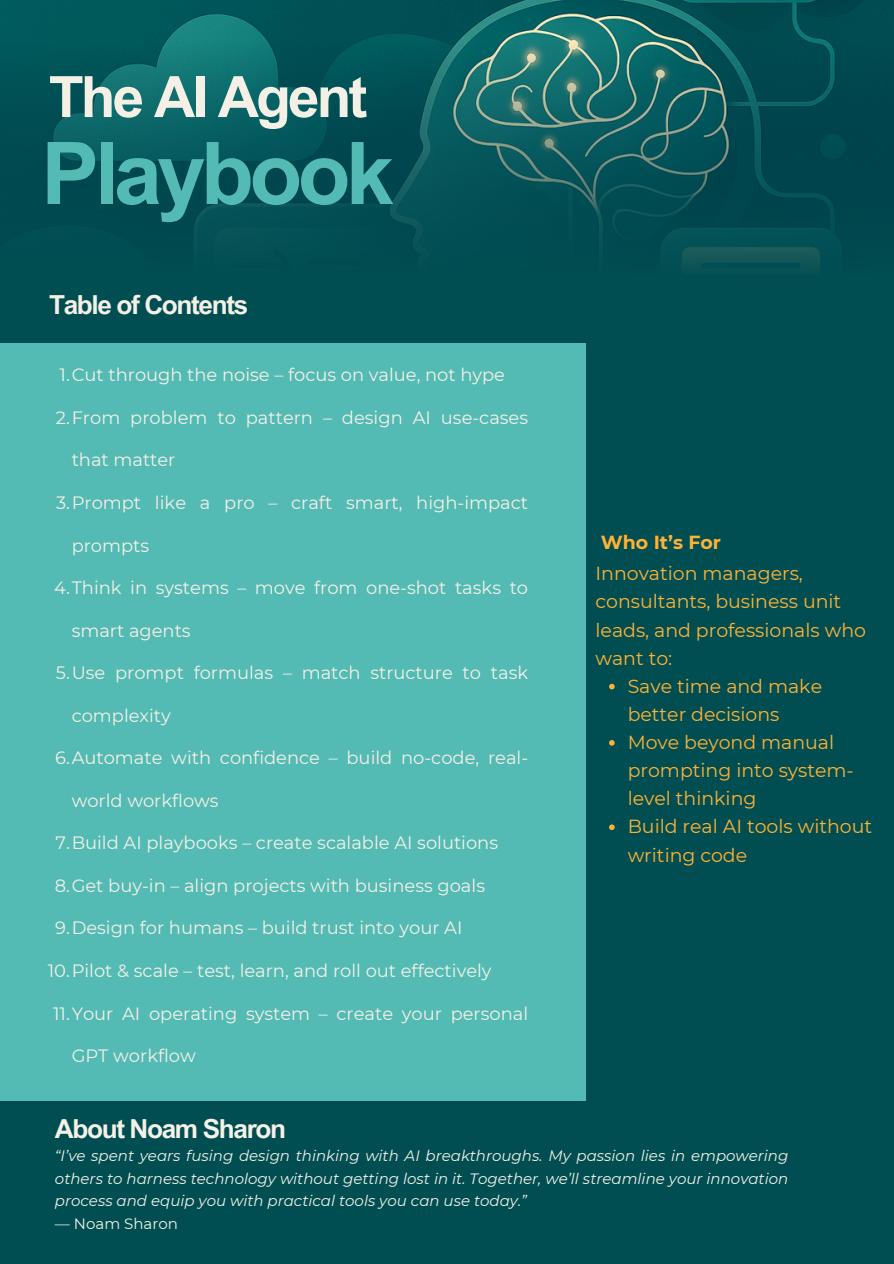
<style>
.page{position:relative;width:894px;height:1264px;background:#fff}
.page>*{position:absolute;margin:0;border:0;box-sizing:border-box;transform-origin:0 0}
.t1{font:700 86.55px "Arial MT Pro";letter-spacing:-.055em;color:#54bab4}
.t2{font:700 57px "Arial MT Pro";letter-spacing:-.055em;color:#f5f0e6}
.t3{font:700 26.25px "Arial MT Pro";letter-spacing:-.055em;color:#f5f1e7}
.t4{font:700 26.25px "Arial MT Pro";letter-spacing:-.055em;color:#f5f0e6}
.t5{font:18.9px/28.2px "Montserrat";color:#ffb236}
.t6{font:17.85px "Montserrat";color:#f5f1e7}
.t7{font:italic 15px/22.5px "Montserrat";color:#f5f1e7;text-align:justify}
.t8{font:15px "Montserrat";color:#f5f1e7}
.s1{font-weight:700}
</style>
<div class="page">
<div style="left:0;top:0;width:893px;height:1263px;background:#54bab4"></div>
<img style="left:0;top:0;width:893px;height:40px">
<div style="left:0;top:275px;width:893px;height:67px;background:#004e52"></div>
<svg style="left:0;top:40px;width:893px;height:235px;background:#075559"></svg>
<div style="left:0;top:1101px;width:893px;height:162px;background:#004e52"></div>
<div style="left:586px;top:332px;width:307px;height:784px;background:#004e52"></div>
<svg style="left:609px;top:683px;width:5px;height:6px"></svg>
<svg style="left:609px;top:740px;width:5px;height:5px"></svg>
<svg style="left:609px;top:824px;width:5px;height:6px"></svg>
<p class="t2" style="left:49px;top:76px;width:320px">The AI Agent</p>
<p class="t1" style="left:41px;top:141px;width:354px">Playbook</p>
<p class="t4" style="left:49px;top:295px;width:201px">Table of Contents</p>
<h2 class="t6" style="left:60px;top:364px;width:447px">1.Cut through the noise – focus on value, not hype</h2>
<h1 class="t6" style="left:56px;top:406px;width:473px">2.From problem to pattern – design AI use-cases</h1>
<h1 class="t6" style="left:72px;top:449px;width:105px">that matter</h1>
<h3 class="t6" style="left:56px;top:491px;width:473px">3.Prompt like a pro – craft smart, high-impact</h3>
<h3 class="t6" style="left:72px;top:534px;width:79px">prompts</h3>
<h4 class="t6" style="left:54px;top:577px;width:475px">4.Think in systems – move from one-shot tasks to</h4>
<h4 class="t6" style="left:72px;top:619px;width:120px">smart agents</h4>
<p class="t6" style="left:56px;top:662px;width:473px">5.Use prompt formulas – match structure to task</p>
<p class="t6" style="left:72px;top:704px;width:101px">complexity</p>
<p class="t6" style="left:55px;top:747px;width:474px">6.Automate with confidence – build no-code, real-</p>
<p class="t6" style="left:72px;top:789px;width:148px">world workflows</p>
<p class="t6" style="left:56px;top:832px;width:444px">7.Build AI playbooks – create scalable AI solutions</p>
<p class="t6" style="left:55px;top:874px;width:432px">8.Get buy-in – align projects with business goals</p>
<p class="t6" style="left:55px;top:917px;width:408px">9.Design for humans – build trust into your AI</p>
<p class="t6" style="left:48px;top:959px;width:445px">10.Pilot &amp; scale – test, learn, and roll out effectively</p>
<p class="t6" style="left:53px;top:1002px;width:476px">11.Your AI operating system – create your personal</p>
<p class="t6" style="left:72px;top:1044px;width:126px">GPT workflow</p>
<p class="t3" style="left:55px;top:1118px;width:233px">About Noam Sharon</p>
<p class="t5" style="left:595px;top:526px;width:209px;line-height:31.5px"><span class="s1">Who It’s For<br></span>Innovation managers,</p>
<p class="t5" style="left:595px;top:587px;width:272px">consultants, business unit leads, and professionals who want to:</p>
<p class="t5" style="left:627px;top:672px;width:196px">Save time and make better decisions</p>
<p class="t5" style="left:627px;top:728px;width:227px">Move beyond manual prompting into system&shy;level thinking</p>
<h3 class="t5" style="left:627px;top:812px;width:246px">Build real AI tools without writing code</h3>
<p class="t7" style="left:55px;top:1144px;width:734px">“I’ve spent years fusing design thinking with AI breakthroughs. My passion lies in empowering others to harness technology without getting lost in it. Together, we’ll streamline your innovation process and equip you with practical tools you can use today.”</p>
<p class="t8" style="left:55px;top:1213px;width:124px">— Noam Sharon</p>
</div>
